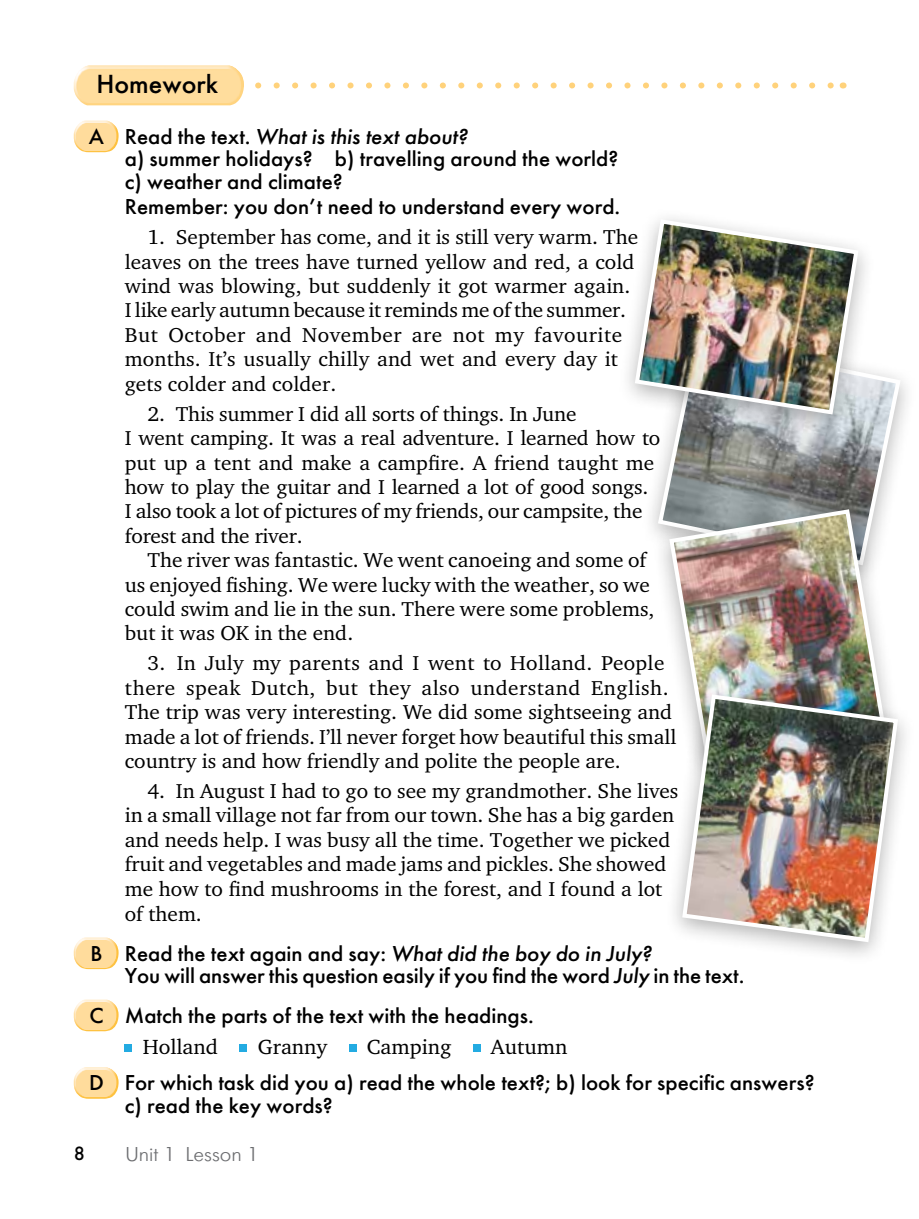
<style>
.page{position:relative;width:919px;height:1219px;background:#fff}
.page>*{position:absolute;margin:0;border:0;box-sizing:border-box;transform-origin:0 0}
.t1{font:26px "Futuris C";color:#000}
.t2{font:21.4px/22.6px "Futuris C";color:#000}
.t3{font:21px "Charter ITC";color:#000}
.t4{font:20.6px/24.4px "Charter ITC";color:#000}
.t5{font:300 20px "Futura Futuris";color:#6d6e71}
.t6{font:19px "Futuris C";color:#000}
.s1{font-style:italic}
</style>
<div class="page">
<svg style="left:258px;top:82px;width:575px;height:6px"></svg>
<img style="left:74px;top:65px;width:170px;height:40px">
<img style="left:74px;top:120px;width:45px;height:32px">
<img style="left:74px;top:1067px;width:45px;height:32px">
<img style="left:74px;top:937px;width:45px;height:32px">
<img style="left:74px;top:999px;width:45px;height:32px">
<div style="left:125px;top:1044px;width:7px;height:7px;background:#23abe2"></div>
<div style="left:240px;top:1044px;width:7px;height:7px;background:#23abe2"></div>
<div style="left:349px;top:1044px;width:7px;height:7px;background:#23abe2"></div>
<div style="left:473px;top:1044px;width:7px;height:7px;background:#23abe2"></div>
<svg style="left:655px;top:371px;width:247px;height:126px;background:#9c9e9d"></svg>
<div style="left:617px;top:207px;width:258px;height:231px;background:#000;opacity:.3"></div>
<img style="left:632px;top:217px;width:228px;height:200px">
<div style="left:651px;top:497px;width:252px;height:286px;background:#000;opacity:.3"></div>
<img style="left:667px;top:507px;width:221px;height:175px">
<div style="left:664px;top:682px;width:251px;height:283px;background:#000;opacity:.3"></div>
<img style="left:680px;top:692px;width:220px;height:252px">
<p class="t1" style="left:96px;top:68px;width:123px">Homework</p>
<p class="t2" style="left:125px;top:125px;width:495px;text-indent:-36px">A Read the text. <span class="s1">What is this text about?<br></span>a) summer holidays? b) travelling around the world? c) weather and climate?</p>
<p class="t2" style="left:125px;top:195px;width:497px">Remember: you don’t need to understand every word.</p>
<p class="t4" style="left:125px;top:225px;width:515px;text-indent:23px">1. September has come, and it is still very warm. The leaves on the trees have turned yellow and red, a cold wind was blowing, but suddenly it got warmer again.<br>I like early autumn because it reminds me of the summer.<br>But October and November are not my favourite months. It’s usually chilly and wet and every day it gets colder and colder.</p>
<p class="t4" style="left:125px;top:401px;width:537px;text-indent:23px">2. This summer I did all sorts of things. In June<br>I went camping. It was a real adventure. I learned how to put up a tent and make a campfire. A friend taught me how to play the guitar and I learned a lot of good songs.<br>I also took a lot of pictures of my friends, our campsite, the forest and the river.</p>
<p class="t4" style="left:125px;top:548px;width:531px;text-indent:23px">The river was fantastic. We went canoeing and some of us enjoyed fishing. We were lucky with the weather, so we could swim and lie in the sun. There were some problems, but it was OK in the end.</p>
<p class="t4" style="left:125px;top:651px;width:553px;text-indent:23px">3. In July my parents and I went to Holland. People there speak Dutch, but they also understand English.<br>The trip was very interesting. We did some sightseeing and made a lot of friends. I’ll never forget how beautiful this small country is and how friendly and polite the people are.</p>
<p class="t4" style="left:125px;top:779px;width:555px;text-indent:23px">4. In August I had to go to see my grandmother. She lives in a small village not far from our town. She has a big garden and needs help. I was busy all the time. Together we picked fruit and vegetables and made jams and pickles. She showed me how to find mushrooms in the forest, and I found a lot of them.</p>
<p class="t2" style="left:125px;top:942px;width:621px;text-indent:-34px">B Read the text again and say: <span class="s1">What did the boy do in July?<br></span>You will answer this question easily if you find the word <span class="s1">July</span> in the text.</p>
<p class="t2" style="left:89px;top:1004px;width:446px">C Match the parts of the text with the headings.</p>
<p class="t3" style="left:143px;top:1033px;width:77px">Holland</p>
<p class="t3" style="left:258px;top:1033px;width:71px">Granny</p>
<p class="t3" style="left:367px;top:1033px;width:86px">Camping</p>
<p class="t3" style="left:491px;top:1033px;width:78px">Autumn</p>
<p class="t2" style="left:125px;top:1072px;width:691px;text-indent:-36px">D For which task did you a) read the whole text?; b) look for specific answers? c) read the key words?</p>
<p class="t6" style="left:74px;top:1142px;width:13px">8</p>
<p class="t5" style="left:125px;top:1143px;width:135px">Unit 1 Lesson 1</p>
</div>
